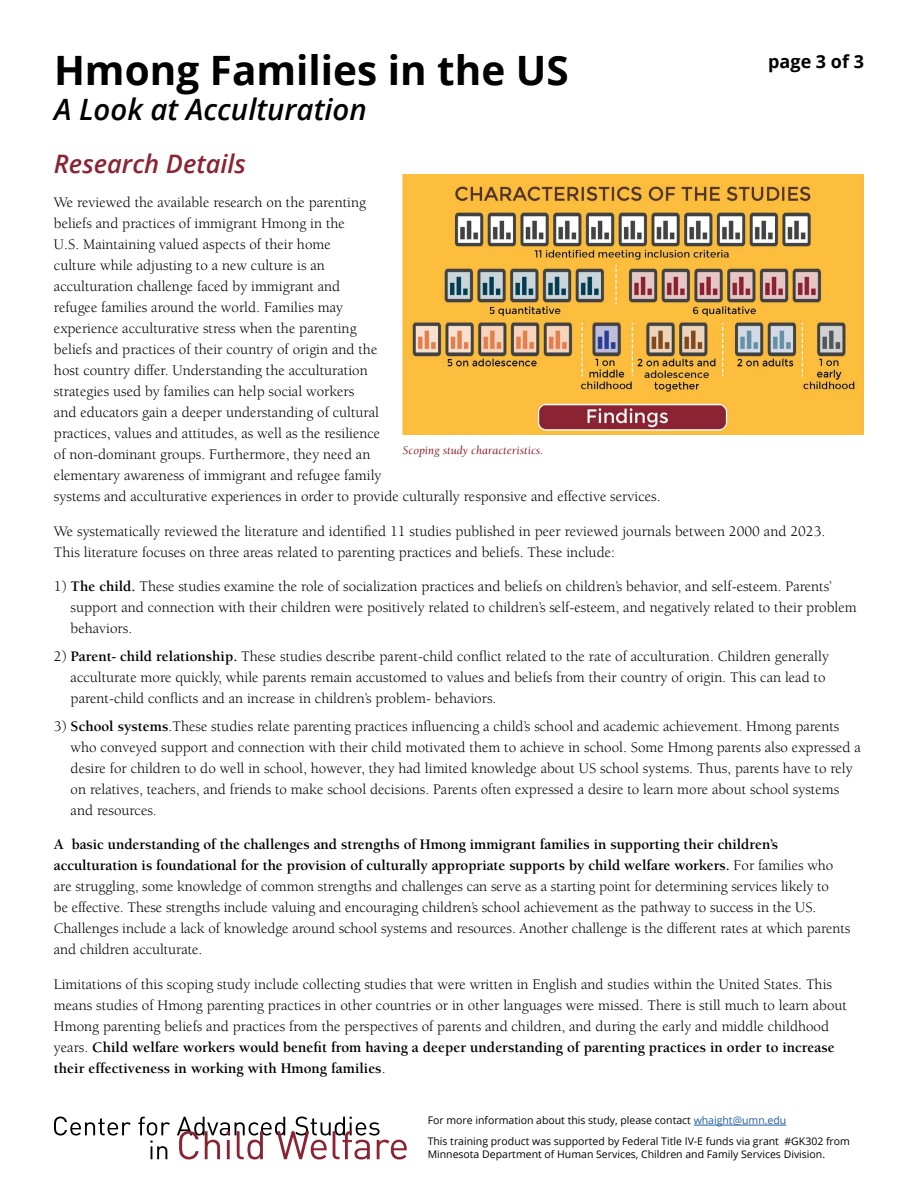
<style>
.page{position:relative;width:918px;height:1188px;background:#fff}
.page>*{position:absolute;margin:0;border:0;box-sizing:border-box;transform-origin:0 0}
.t1{font:700 40.5px "Open Sans";color:#000}
.t2{font:italic 600 29.4px "Open Sans";color:#000}
.t3{font:italic 600 25.5px "Open Sans";color:#8a2433}
.t4{font:700 18px "Open Sans";color:#000}
.t5{font:15px/21px "Berkeley Std";color:#000}
.t6{font:italic 12px "Berkeley Std";color:#8a2433}
.t7{font:10.5px/13.5px "Open Sans";color:#000}
.s1{font-weight:700}
.s2{color:#215e9e}
</style>
<div class="page">
<img style="left:403px;top:175px;width:461px;height:260px">
<svg style="left:54px;top:1117px;width:77px;height:19px"></svg>
<svg style="left:138px;top:1117px;width:32px;height:42px"></svg>
<svg style="left:177px;top:1117px;width:230px;height:43px"></svg>
<hr style="left:694px;top:1125px;width:92px;height:1px;background:#215e9e">
<p class="t4" style="left:768px;top:49px;width:97px">page 3 of 3</p>
<p class="t1" style="left:54px;top:42px;width:516px">Hmong Families in the US</p>
<p class="t2" style="left:54px;top:90px;width:314px">A Look at Acculturation</p>
<p class="t3" style="left:54px;top:146px;width:194px">Research Details</p>
<p class="t5" style="left:54px;top:192px;width:608px">We reviewed the available research on the parenting<br>beliefs and practices of immigrant Hmong in the<br>U.S. Maintaining valued aspects of their home<br>culture while adjusting to a new culture is an<br>acculturation challenge faced by immigrant and<br>refugee families around the world. Families may<br>experience acculturative stress when the parenting<br>beliefs and practices of their country of origin and the<br>host country differ. Understanding the acculturation<br>strategies used by families can help social workers<br>and educators gain a deeper understanding of cultural<br>practices, values and attitudes, as well as the resilience<br>of non-dominant groups. Furthermore, they need an<br>elementary awareness of immigrant and refugee family<br>systems and acculturative experiences in order to provide culturally responsive and effective services.</p>
<p class="t5" style="left:54px;top:521px;width:773px">We systematically reviewed the literature and identified 11 studies published in peer reviewed journals between 2000 and 2023.<br>This literature focuses on three areas related to parenting practices and beliefs. These include:</p>
<p class="t5" style="left:71px;top:576px;width:788px;text-indent:-17px">1) <span class="s1">The child.</span> These studies examine the role of socialization practices and beliefs on children’s behavior, and self-esteem. Parents’ support and connection with their children were positively related to children’s self-esteem, and negatively related to their problem behaviors.</p>
<p class="t5" style="left:71px;top:646px;width:760px;text-indent:-17px">2) <span class="s1">Parent- child relationship.</span> These studies describe parent-child conflict related to the rate of acculturation. Children generally acculturate more quickly, while parents remain accustomed to values and beliefs from their country of origin. This can lead to parent-child conflicts and an increase in children’s problem- behaviors.</p>
<p class="t5" style="left:71px;top:716px;width:792px;text-indent:-17px">3) <span class="s1">School systems</span>.These studies relate parenting practices influencing a child’s school and academic achievement. Hmong parents who conveyed support and connection with their child motivated them to achieve in school. Some Hmong parents also expressed a desire for children to do well in school, however, they had limited knowledge about US school systems. Thus, parents have to rely on relatives, teachers, and friends to make school decisions. Parents often expressed a desire to learn more about school systems and resources.</p>
<p class="t5" style="left:54px;top:834px;width:798px"><span class="s1">A basic understanding of the challenges and strengths of Hmong immigrant families in supporting their children’s acculturation is foundational for the provision of culturally appropriate supports by child welfare workers.</span> For families who are struggling, some knowledge of common strengths and challenges can serve as a starting point for determining services likely to<br>be effective. These strengths include valuing and encouraging children’s school achievement as the pathway to success in the US.<br>Challenges include a lack of knowledge around school systems and resources. Another challenge is the different rates at which parents and children acculturate.</p>
<p class="t5" style="left:54px;top:974px;width:795px">Limitations of this scoping study include collecting studies that were written in English and studies within the United States. This means studies of Hmong parenting practices in other countries or in other languages were missed. There is still much to learn about Hmong parenting beliefs and practices from the perspectives of parents and children, and during the early and middle childhood years. <span class="s1">Child welfare workers would benefit from having a deeper understanding of parenting practices in order to increase their effectiveness in working with Hmong families</span>.</p>
<p class="t6" style="left:403px;top:444px;width:142px">Scoping study characteristics.</p>
<p class="t7" style="left:428px;top:1113px;width:360px">For more information about this study, please contact <span class="s2">whaight@umn.edu</span></p>
<p class="t7" style="left:428px;top:1134px;width:424px">This training product was supported by Federal Title IV-E funds via grant #GK302 from<br>Minnesota Department of Human Services, Children and Family Services Division.</p>
</div>
